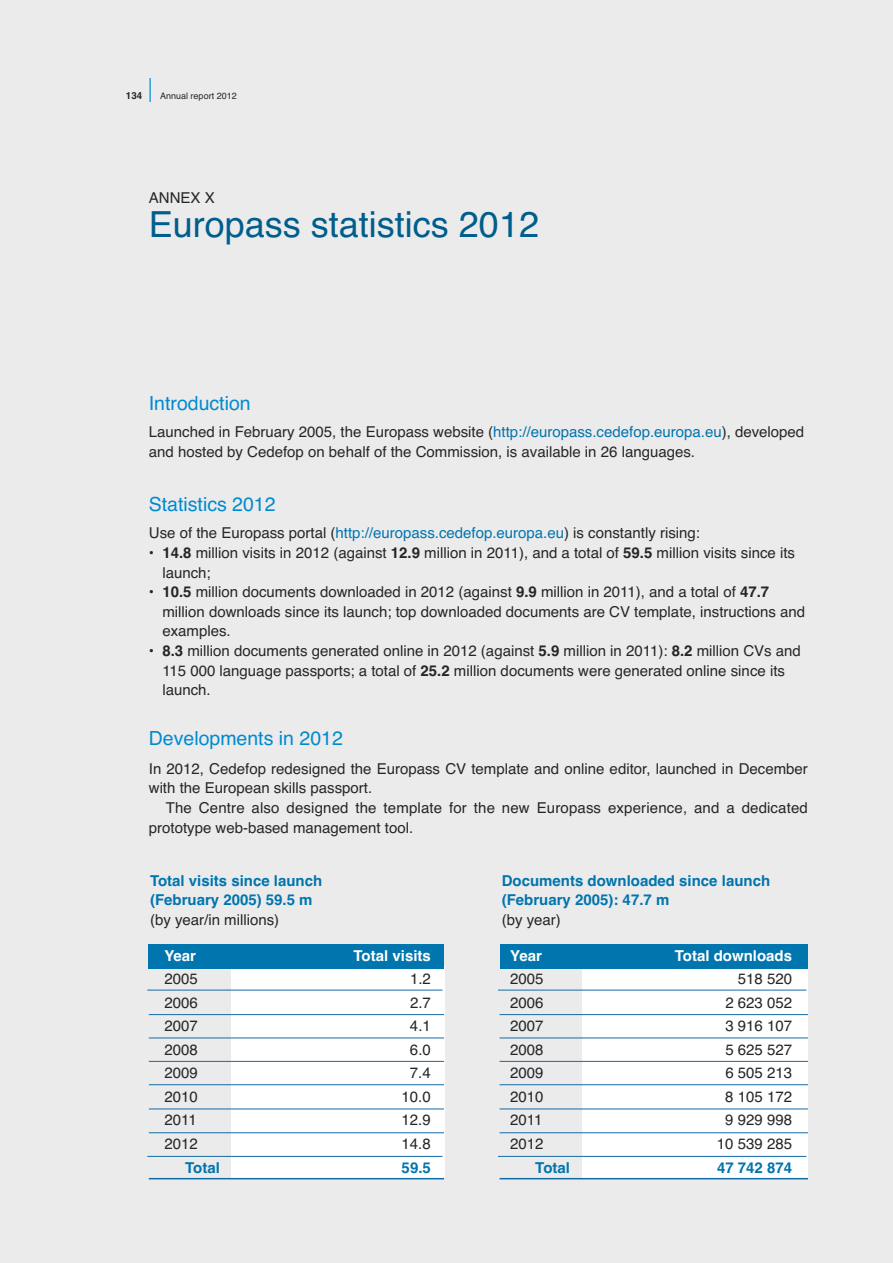
<style>
.page{position:relative;width:893px;height:1263px;background:#ecebec}
.page>*{position:absolute;margin:0;border:0;box-sizing:border-box;transform-origin:0 0}
.t1{font:36px "Helvetica";color:#005e8c}
.t2{font:19.5px "Helvetica";color:#008bcf}
.t3{font:15px/19.6px "Helvetica";color:#272627}
.t4{font:700 15px "Helvetica";color:#0075ae}
.t5{font:700 15px "Helvetica";color:#fff}
.t6{font:700 9.75px "Helvetica";color:#272627}
.t7{font:9px "Helvetica";color:#272627}
.s1{color:#0075ae}
.s2{font-weight:700}
</style>
<div class="page">
<div style="left:583px;top:966px;width:225px;height:212px;background:#fff"></div>
<div style="left:231px;top:966px;width:213px;height:212px;background:#fff"></div>
<div style="left:149px;top:944px;width:295px;height:24px;background:#0075ae"></div>
<div style="left:501px;top:944px;width:307px;height:24px;background:#0075ae"></div>
<svg style="left:150px;top:78px;width:1px;height:24px"></svg>
<hr style="left:149px;top:1178px;width:295px;height:1px;background:#136ba5">
<hr style="left:499px;top:1178px;width:309px;height:1px;background:#136ba5">
<hr style="left:149px;top:1014px;width:295px;height:1px;background:#136ba5">
<hr style="left:499px;top:1014px;width:309px;height:1px;background:#136ba5">
<hr style="left:147px;top:990px;width:295px;height:1px;background:#136ba5">
<hr style="left:498px;top:990px;width:308px;height:1px;background:#136ba5">
<hr style="left:149px;top:1037px;width:295px;height:1px;background:#136ba5">
<hr style="left:499px;top:1037px;width:309px;height:1px;background:#136ba5">
<hr style="left:149px;top:1061px;width:295px;height:1px;background:#136ba5">
<hr style="left:499px;top:1061px;width:309px;height:1px;background:#136ba5">
<hr style="left:149px;top:1084px;width:295px;height:1px;background:#136ba5">
<hr style="left:499px;top:1084px;width:309px;height:1px;background:#136ba5">
<hr style="left:149px;top:1108px;width:295px;height:1px;background:#136ba5">
<hr style="left:499px;top:1108px;width:309px;height:1px;background:#136ba5">
<hr style="left:149px;top:1132px;width:295px;height:1px;background:#136ba5">
<hr style="left:499px;top:1132px;width:309px;height:1px;background:#136ba5">
<hr style="left:147px;top:1156px;width:295px;height:1px;background:#136ba5">
<hr style="left:498px;top:1156px;width:308px;height:1px;background:#136ba5">
<p class="t6" style="left:126px;top:90px;width:18px">134</p>
<p class="t7" style="left:160px;top:91px;width:78px">Annual report 2012</p>
<p class="t3" style="left:149px;top:188px;width:67px">ANNEX X</p>
<h1 class="t1" style="left:149px;top:204px;width:392px">Europass statistics 2012</h1>
<h2 class="t2" style="left:149px;top:392px;width:103px">Introduction</h2>
<p class="t3" style="left:149px;top:422px;width:657px">Launched in February 2005, the Europass website (<span class="s1">http://europass.cedefop.europa.eu</span>), developed and hosted by Cedefop on behalf of the Commission, is available in 26 languages.</p>
<h2 class="t2" style="left:149px;top:493px;width:128px">Statistics 2012</h2>
<p class="t3" style="left:149px;top:523px;width:553px">Use of the Europass portal (<span class="s1">http://europass.cedefop.europa.eu</span>) is constantly rising:</p>
<p class="t3" style="left:162px;top:543px;width:634px;text-indent:-14px"><span class="s2">• 14.8</span> million visits in 2012 (against <span class="s2">12.9</span> million in 2011), and a total of <span class="s2">59.5</span> million visits since its launch;</p>
<p class="t3" style="left:162px;top:582px;width:644px;text-indent:-13px"><span class="s2">• 10.5</span> million documents downloaded in 2012 (against <span class="s2">9.9</span> million in 2011), and a total of <span class="s2">47.7 </span>million downloads since its launch; top downloaded documents are CV template, instructions and examples.</p>
<p class="t3" style="left:162px;top:641px;width:640px;text-indent:-14px"><span class="s2">• 8.3</span> million documents generated online in 2012 (against <span class="s2">5.9</span> million in 2011): <span class="s2">8.2</span> million CVs and<br>115 000 language passports; a total of <span class="s2">25.2</span> million documents were generated online since its launch.</p>
<h2 class="t2" style="left:149px;top:727px;width:196px">Developments in 2012</h2>
<p class="t3" style="left:149px;top:759px;width:661px">In 2012, Cedefop redesigned the Europass CV template and online editor, launched in December with the European skills passport.</p>
<p class="t3" style="left:149px;top:798px;width:661px;text-indent:17px">The Centre also designed the template for the new Europass experience, and a dedicated prototype web-based management tool.</p>
<p class="t4" style="left:150px;top:871px;width:174px">Total visits since launch</p>
<p class="t4" style="left:502px;top:871px;width:270px">Documents downloaded since launch</p>
<p class="t4" style="left:150px;top:891px;width:164px">(February 2005) 59.5 m</p>
<p class="t4" style="left:502px;top:891px;width:169px">(February 2005): 47.7 m</p>
<p class="t3" style="left:150px;top:910px;width:131px">(by year/in millions)</p>
<p class="t3" style="left:502px;top:910px;width:61px">(by year)</p>
<p class="t5" style="left:164px;top:946px;width:33px">year</p>
<p class="t5" style="left:354px;top:946px;width:79px">Total visits</p>
<p class="t5" style="left:510px;top:946px;width:33px">year</p>
<p class="t5" style="left:675px;top:946px;width:119px">Total downloads</p>
<p class="t3" style="left:164px;top:969px;width:35px">2005</p>
<p class="t3" style="left:410px;top:969px;width:22px">1.2</p>
<p class="t3" style="left:510px;top:969px;width:35px">2005</p>
<p class="t3" style="left:738px;top:969px;width:56px">518 520</p>
<p class="t3" style="left:164px;top:993px;width:35px">2006</p>
<p class="t3" style="left:410px;top:993px;width:22px">2.7</p>
<p class="t3" style="left:510px;top:993px;width:35px">2006</p>
<p class="t3" style="left:725px;top:993px;width:68px">2 623 052</p>
<p class="t3" style="left:164px;top:1016px;width:35px">2007</p>
<p class="t3" style="left:410px;top:1016px;width:22px">4.1</p>
<p class="t3" style="left:510px;top:1016px;width:35px">2007</p>
<p class="t3" style="left:725px;top:1016px;width:68px">3 916 107</p>
<p class="t3" style="left:164px;top:1040px;width:35px">2008</p>
<p class="t3" style="left:410px;top:1040px;width:22px">6.0</p>
<p class="t3" style="left:510px;top:1040px;width:35px">2008</p>
<p class="t3" style="left:725px;top:1040px;width:68px">5 625 527</p>
<p class="t3" style="left:164px;top:1063px;width:35px">2009</p>
<p class="t3" style="left:410px;top:1063px;width:22px">7.4</p>
<p class="t3" style="left:510px;top:1063px;width:35px">2009</p>
<p class="t3" style="left:725px;top:1063px;width:68px">6 505 213</p>
<p class="t3" style="left:164px;top:1087px;width:35px">2010</p>
<p class="t3" style="left:402px;top:1087px;width:31px">10.0</p>
<p class="t3" style="left:510px;top:1087px;width:35px">2010</p>
<p class="t3" style="left:725px;top:1087px;width:68px">8 105 172</p>
<p class="t3" style="left:164px;top:1110px;width:34px">2011</p>
<p class="t3" style="left:402px;top:1110px;width:31px">12.9</p>
<p class="t3" style="left:510px;top:1110px;width:34px">2011</p>
<p class="t3" style="left:725px;top:1110px;width:68px">9 929 998</p>
<p class="t3" style="left:164px;top:1134px;width:35px">2012</p>
<p class="t3" style="left:402px;top:1134px;width:31px">14.8</p>
<p class="t3" style="left:510px;top:1134px;width:35px">2012</p>
<p class="t3" style="left:717px;top:1134px;width:77px">10 539 285</p>
<p class="t4" style="left:185px;top:1158px;width:36px">Total</p>
<p class="t4" style="left:402px;top:1158px;width:31px">59.5</p>
<p class="t4" style="left:535px;top:1158px;width:36px">Total</p>
<p class="t4" style="left:717px;top:1158px;width:77px">47 742 874</p>
</div>
